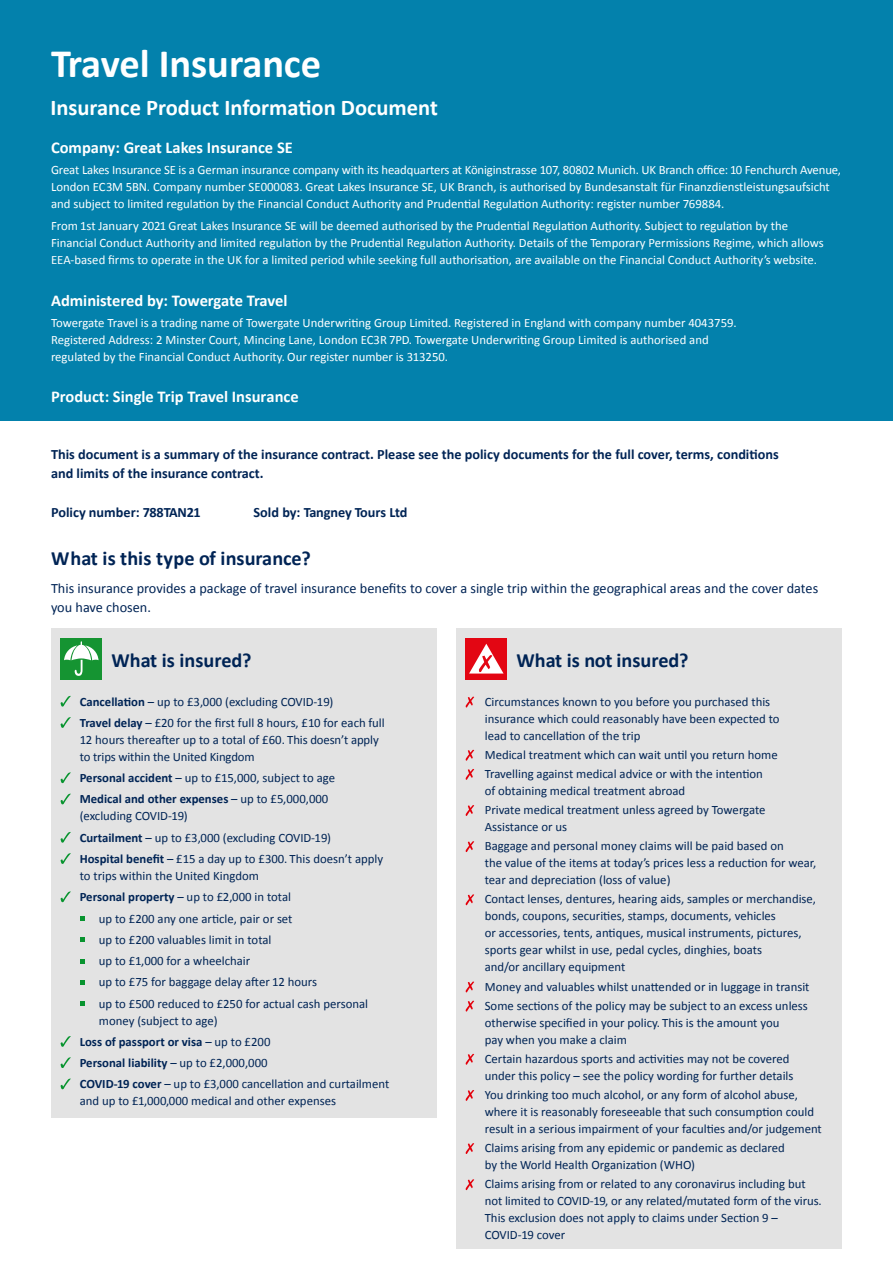
<style>
.page{position:relative;width:893px;height:1263px;background:#fff}
.page>*{position:absolute;margin:0;border:0;box-sizing:border-box;transform-origin:0 0}
.t1{font:700 40.5px "Calibri";letter-spacing:-.01em;color:#fff}
.t2{font:700 22.5px "Calibri";color:#fff}
.t3{font:700 20.25px "Calibri";color:#002455}
.t4{font:700 16.5px "Calibri";color:#fff}
.t5{font:700 14.25px/19.2px "Calibri";color:#002455}
.t6{font:14.25px/19.2px "Calibri";color:#002455}
.t7{font:12.75px/17px "Calibri";color:#002455}
.t8{font:12.75px/17px "Calibri";color:#fff}
.s1{font-weight:700}
</style>
<div class="page">
<div style="left:0;top:0;width:893px;height:421px;background:#0381ac"></div>
<div style="left:51px;top:628px;width:386px;height:489px;background:#e3e3e3"></div>
<div style="left:61px;top:638px;width:41px;height:41px;background:#159432"></div>
<svg style="left:64px;top:641px;width:35px;height:35px"></svg>
<svg style="left:61px;top:696px;width:10px;height:10px"></svg>
<svg style="left:61px;top:717px;width:10px;height:11px"></svg>
<svg style="left:61px;top:772px;width:10px;height:11px"></svg>
<svg style="left:61px;top:794px;width:10px;height:10px"></svg>
<svg style="left:61px;top:832px;width:10px;height:11px"></svg>
<svg style="left:61px;top:853px;width:10px;height:11px"></svg>
<svg style="left:61px;top:891px;width:10px;height:11px"></svg>
<svg style="left:80px;top:916px;width:4px;height:5px"></svg>
<svg style="left:80px;top:937px;width:4px;height:5px"></svg>
<svg style="left:80px;top:959px;width:4px;height:4px"></svg>
<svg style="left:80px;top:980px;width:4px;height:5px"></svg>
<svg style="left:80px;top:1001px;width:4px;height:5px"></svg>
<svg style="left:61px;top:1036px;width:10px;height:11px"></svg>
<svg style="left:61px;top:1057px;width:10px;height:11px"></svg>
<svg style="left:61px;top:1078px;width:10px;height:11px"></svg>
<div style="left:456px;top:628px;width:386px;height:621px;background:#e3e3e3"></div>
<div style="left:466px;top:638px;width:41px;height:41px;background:#e30613"></div>
<svg style="left:469px;top:644px;width:35px;height:29px"></svg>
<svg style="left:466px;top:696px;width:8px;height:11px"></svg>
<svg style="left:466px;top:750px;width:8px;height:11px"></svg>
<svg style="left:466px;top:769px;width:8px;height:11px"></svg>
<svg style="left:466px;top:805px;width:8px;height:11px"></svg>
<svg style="left:466px;top:841px;width:8px;height:11px"></svg>
<svg style="left:466px;top:894px;width:8px;height:11px"></svg>
<svg style="left:466px;top:981px;width:8px;height:11px"></svg>
<svg style="left:466px;top:1000px;width:8px;height:11px"></svg>
<svg style="left:466px;top:1054px;width:8px;height:11px"></svg>
<svg style="left:466px;top:1090px;width:8px;height:11px"></svg>
<svg style="left:466px;top:1143px;width:8px;height:11px"></svg>
<svg style="left:466px;top:1179px;width:8px;height:11px"></svg>
<h1 class="t1" style="left:51px;top:38px;width:272px">Travel Insurance</h1>
<h2 class="t2" style="left:50px;top:93px;width:389px">Insurance Product Information Document</h2>
<p class="t4" style="left:51px;top:137px;width:243px">Company: Great Lakes Insurance SE</p>
<p class="t8" style="left:51px;top:161px;width:791px">Great Lakes Insurance SE is a German insurance company with its headquarters at Königinstrasse 107, 80802 Munich. UK Branch office: 10 Fenchurch Avenue,<br>London EC3M 5BN. Company number SE000083. Great Lakes Insurance SE, UK Branch, is authorised by Bundesanstalt für Finanzdienstleistungsaufsicht and subject to limited regulation by the Financial Conduct Authority and Prudential Regulation Authority: register number 769884.</p>
<p class="t8" style="left:51px;top:216px;width:774px">From 1st January 2021 Great Lakes Insurance SE will be deemed authorised by the Prudential Regulation Authority. Subject to regulation by the<br>Financial Conduct Authority and limited regulation by the Prudential Regulation Authority. Details of the Temporary Permissions Regime, which allows<br>EEA-based firms to operate in the UK for a limited period while seeking full authorisation, are available on the Financial Conduct Authority’s website.</p>
<p class="t4" style="left:51px;top:290px;width:238px">Administered by: Towergate Travel</p>
<p class="t8" style="left:51px;top:314px;width:687px">Towergate Travel is a trading name of Towergate Underwriting Group Limited. Registered in England with company number 4043759.<br>Registered Address: 2 Minster Court, Mincing Lane, London EC3R 7PD. Towergate Underwriting Group Limited is authorised and regulated by the Financial Conduct Authority. Our register number is 313250.</p>
<p class="t4" style="left:51px;top:386px;width:249px">Product: Single Trip Travel Insurance</p>
<p class="t5" style="left:51px;top:444px;width:729px">This document is a summary of the insurance contract. Please see the policy documents for the full cover, terms, conditions and limits of the insurance contract.</p>
<p class="t5" style="left:51px;top:502px;width:151px">Policy number: 788TAN21</p>
<p class="t5" style="left:254px;top:502px;width:156px">Sold by: Tangney Tours Ltd</p>
<h3 class="t3" style="left:51px;top:545px;width:261px">What is this type of insurance?</h3>
<p class="t6" style="left:51px;top:578px;width:769px">This insurance provides a package of travel insurance benefits to cover a single trip within the geographical areas and the cover dates you have chosen.</p>
<h3 class="t3" style="left:112px;top:647px;width:142px">What is insured?</h3>
<p class="t7" style="left:80px;top:690px;width:307px;line-height:21.3px"><span class="s1">Cancellation</span> – up to £3,000 (excluding COVID-19)<br><span class="s1">Travel delay</span> – £20 for the first full 8 hours, £10 for each full</p>
<p class="t7" style="left:80px;top:731px;width:301px">12 hours thereafter up to a total of £60. This doesn’t apply to trips within the United Kingdom</p>
<p class="t7" style="left:80px;top:767px;width:257px;line-height:21.3px"><span class="s1">Personal accident</span> – up to £15,000, subject to age<br><span class="s1">Medical and other expenses</span> – up to £5,000,000</p>
<p class="t7" style="left:80px;top:805px;width:305px;line-height:21.3px">(excluding COVID-19)<br><span class="s1">Curtailment</span> – up to £3,000 (excluding COVID-19)<br><span class="s1">Hospital benefit</span> – £15 a day up to £300. This doesn’t apply</p>
<p class="t7" style="left:80px;top:867px;width:181px">to trips within the United Kingdom</p>
<p class="t7" style="left:80px;top:888px;width:213px"><span class="s1">Personal property</span> – up to £2,000 in total</p>
<p class="t7" style="left:99px;top:909px;width:195px">up to £200 any one article, pair or set</p>
<p class="t7" style="left:99px;top:930px;width:174px">up to £200 valuables limit in total</p>
<p class="t7" style="left:99px;top:952px;width:153px">up to £1,000 for a wheelchair</p>
<p class="t7" style="left:99px;top:973px;width:220px">up to £75 for baggage delay after 12 hours</p>
<p class="t7" style="left:99px;top:994px;width:271px">up to £500 reduced to £250 for actual cash personal</p>
<p class="t7" style="left:80px;top:1009px;width:311px;line-height:21.3px;text-indent:19px">money (subject to age)<br><span class="s1">Loss of passport or visa</span> – up to £200<br><span class="s1">Personal liability</span> – up to £2,000,000<br><span class="s1">COVID-19 cover</span> – up to £3,000 cancellation and curtailment</p>
<p class="t7" style="left:80px;top:1092px;width:258px">and up to £1,000,000 medical and other expenses</p>
<h3 class="t3" style="left:517px;top:647px;width:174px">What is not insured?</h3>
<p class="t7" style="left:485px;top:692px;width:296px">Circumstances known to you before you purchased this insurance which could reasonably have been expected to lead to cancellation of the trip</p>
<p class="t7" style="left:485px;top:744px;width:294px;line-height:19.2px">Medical treatment which can wait until you return home<br>Travelling against medical advice or with the intention</p>
<p class="t7" style="left:485px;top:780px;width:282px;line-height:19.2px">of obtaining medical treatment abroad<br>Private medical treatment unless agreed by Towergate</p>
<p class="t7" style="left:485px;top:817px;width:301px;line-height:19.2px">Assistance or us<br>Baggage and personal money claims will be paid based on</p>
<p class="t7" style="left:485px;top:854px;width:333px">the value of the items at today’s prices less a reduction for wear, tear and depreciation (loss of value)</p>
<p class="t7" style="left:485px;top:890px;width:333px">Contact lenses, dentures, hearing aids, samples or merchandise, bonds, coupons, securities, stamps, documents, vehicles<br>or accessories, tents, antiques, musical instruments, pictures, sports gear whilst in use, pedal cycles, dinghies, boats<br>and/or ancillary equipment</p>
<p class="t7" style="left:485px;top:976px;width:326px;line-height:19.2px">Money and valuables whilst unattended or in luggage in transit<br>Some sections of the policy may be subject to an excess unless</p>
<p class="t7" style="left:485px;top:1013px;width:296px">otherwise specified in your policy. This is the amount you pay when you make a claim</p>
<p class="t7" style="left:485px;top:1049px;width:310px">Certain hazardous sports and activities may not be covered under this policy – see the policy wording for further details</p>
<p class="t7" style="left:485px;top:1086px;width:339px">You drinking too much alcohol, or any form of alcohol abuse, where it is reasonably foreseeable that such consumption could result in a serious impairment of your faculties and/or judgement</p>
<p class="t7" style="left:485px;top:1139px;width:302px">Claims arising from any epidemic or pandemic as declared by the World Health Organization (WHO)</p>
<p class="t7" style="left:485px;top:1175px;width:339px">Claims arising from or related to any coronavirus including but not limited to COVID-19, or any related/mutated form of the virus.<br>This exclusion does not apply to claims under Section 9 – COVID-19 cover</p>
</div>
